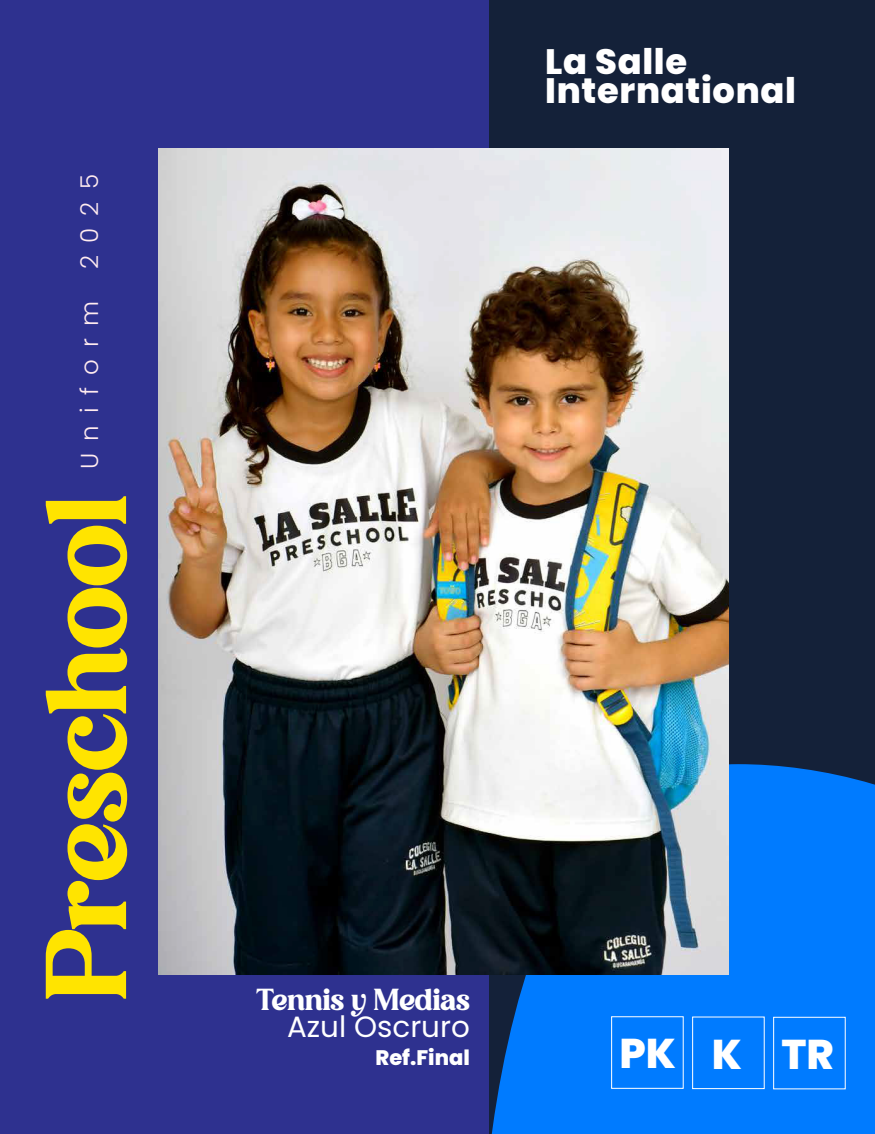
<style>
.page{position:relative;width:875px;height:1134px;background:#2e318f}
.page>*{position:absolute;margin:0;border:0;box-sizing:border-box;transform-origin:0 0}
.t1{font:110.77px "Avigea";color:#ffe400}
.t2{font:800 41.56px "Poppins";color:#fff}
.t3{font:800 35.26px/28.8px "Poppins";letter-spacing:.02em;color:#fff}
.t4{font:29.4px "Avigea";color:#fff}
.t5{font:29.4px "Poppins";color:#fff}
.t6{font:300 24.5px "Poppins";letter-spacing:.5em;color:#ffebef}
.t7{font:800 21px "Poppins";color:#fff}
</style>
<div class="page">
<div style="left:489px;top:0;width:386px;height:1134px;background:#142139"></div>
<div style="left:491px;top:764px;width:384px;height:370px;background:#007bff"></div>
<div style="left:611px;top:1016px;width:73px;height:73px;border:1px solid #fff"></div>
<div style="left:692px;top:1017px;width:73px;height:72px;border:1px solid #fff"></div>
<div style="left:773px;top:1017px;width:73px;height:72px;border:1px solid #fff"></div>
<img style="left:159px;top:149px;width:570px;height:826px">
<p class="t6" style="left:75px;top:269px;width:97px;rotate:-90deg">2025</p>
<p class="t6" style="left:75px;top:469px;width:170px;rotate:-90deg">Uniform</p>
<h1 class="t1" style="left:19px;top:1000px;width:506px;rotate:-90deg">Preschool</h1>
<p class="t3" style="left:545px;top:47px;width:253px">La Salle<br>International</p>
<p class="t4" style="left:257px;top:981px;width:215px">Tennis y Medias</p>
<p class="t5" style="left:287px;top:1010px;width:184px">Azul Oscruro</p>
<p class="t7" style="left:376px;top:1045px;width:96px">Ref.Final</p>
<p class="t2" style="left:619px;top:1030px;width:216px">PK K TR</p>
</div>
